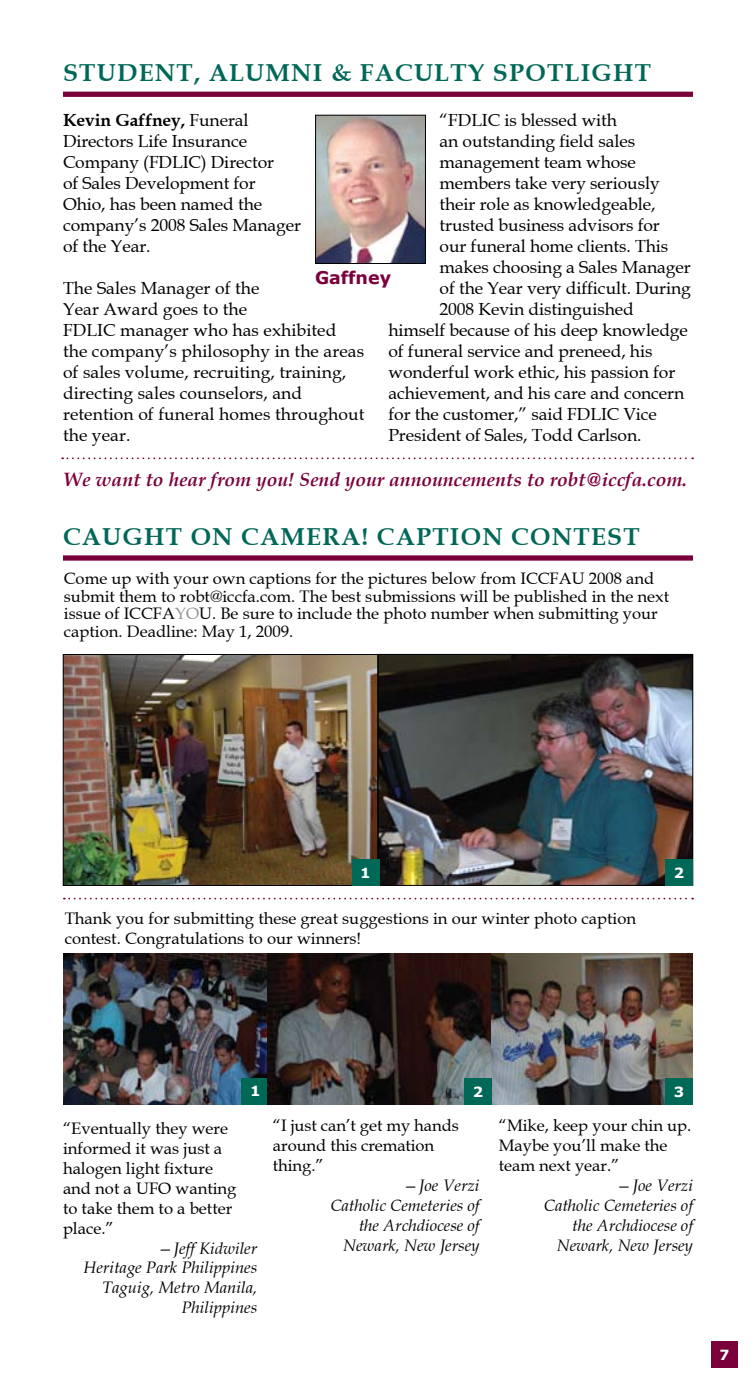
<style>
.page{position:relative;width:756px;height:1386px;background:#fff}
.page>*{position:absolute;margin:0;border:0;box-sizing:border-box;transform-origin:0 0}
.t1{font:700 24.5px "Book Antiqua";letter-spacing:.05em;color:#006857}
.t2{font:italic 700 19.25px "Book Antiqua";color:#7a003c}
.t3{font:17.5px/21px "Book Antiqua";letter-spacing:-.005em;color:#000}
.t4{font:700 17.5px "Verdana";color:#7a003c}
.t5{font:16.62px/19.9px "Book Antiqua";color:#000}
.t6{font:italic 16.62px/19.9px "Book Antiqua";color:#000;text-align:right}
.t7{font:700 14px "Verdana";color:#fff;scale:1.05 1}
.t8{font:700 14px "Verdana";color:#fff}
.s1{font-weight:700}
.s2{color:#939598}
</style>
<div class="page">
<div style="left:711px;top:1341px;width:27px;height:27px;background:#7a003c"></div>
<div style="left:63px;top:555px;width:630px;height:6px;background:#7a003c"></div>
<img style="left:63px;top:954px;width:630px;height:150px">
<div style="left:242px;top:1078px;width:27px;height:26px;background:#006857"></div>
<div style="left:464px;top:1078px;width:28px;height:26px;background:#006857"></div>
<div style="left:665px;top:1078px;width:28px;height:26px;background:#006857"></div>
<svg style="left:64px;top:898px;width:629px;height:2px"></svg>
<svg style="left:62px;top:457px;width:631px;height:2px"></svg>
<img style="left:317px;top:117px;width:107px;height:145px">
<div style="left:315px;top:115px;width:111px;height:149px;border:1px solid #000"></div>
<div style="left:63px;top:92px;width:630px;height:5px;background:#7a003c"></div>
<img style="left:65px;top:656px;width:626px;height:228px">
<div style="left:63px;top:654px;width:315px;height:232px;border:1px solid #000"></div>
<div style="left:378px;top:654px;width:315px;height:232px;border:1px solid #000"></div>
<div style="left:352px;top:859px;width:27px;height:26px;background:#006857"></div>
<div style="left:665px;top:859px;width:28px;height:27px;background:#006857"></div>
<h1 class="t1" style="left:63px;top:58px;width:37px">STUDENT</h1>
<h1 class="t1" style="left:194px;top:58px;width:34px">, ALU</h1>
<h1 class="t1" style="left:266px;top:58px;width:129px">MNI &amp; FACULTY</h1>
<h1 class="t1" style="left:493px;top:58px;width:17px">SPOTLI</h1>
<h1 class="t1" style="left:592px;top:58px;width:42px">GHT</h1>
<p class="t3" style="left:63px;top:110px;width:240px"><span class="s1">KEVIN GAFFNEY,</span> Funeral<br>Directors Life Insurance<br>Company (FDLIC) Director<br>of Sales Development for<br>Ohio, has been named the company’s 2008 Sales Manager of the Year.</p>
<p class="t3" style="left:63px;top:278px;width:303px">The Sales Manager of the<br>Year Award goes to the<br>FDLIC manager who has exhibited the company’s philosophy in the areas of sales volume, recruiting, training, directing sales counselors, and retention of funeral homes throughout the year.</p>
<p class="t3" style="left:440px;top:110px;width:179px">“FDLIC is blessed with</p>
<p class="t3" style="left:440px;top:131px;width:197px">an outstanding field sales</p>
<p class="t3" style="left:440px;top:152px;width:198px">management team whose</p>
<p class="t3" style="left:440px;top:173px;width:222px">members take very seriously</p>
<p class="t3" style="left:440px;top:194px;width:217px">their role as knowledgeable,</p>
<p class="t3" style="left:440px;top:215px;width:222px">trusted business advisors for</p>
<p class="t3" style="left:440px;top:236px;width:230px">our funeral home clients. This</p>
<p class="t3" style="left:440px;top:257px;width:253px">makes choosing a Sales Manager</p>
<p class="t3" style="left:440px;top:278px;width:253px">of the Year very difficult. During</p>
<p class="t3" style="left:440px;top:299px;width:196px">2008 Kevin distinguished</p>
<p class="t3" style="left:388px;top:320px;width:301px">himself because of his deep knowledge</p>
<p class="t3" style="left:388px;top:341px;width:265px">of funeral service and preneed, his</p>
<p class="t3" style="left:388px;top:362px;width:288px">wonderful work ethic, his passion for</p>
<p class="t3" style="left:388px;top:383px;width:297px">achievement, and his care and concern</p>
<p class="t3" style="left:388px;top:404px;width:270px">for the customer,” said FDLIC Vice</p>
<p class="t3" style="left:388px;top:425px;width:254px">President of Sales, Todd Carlson.</p>
<p class="t2" style="left:63px;top:468px;width:626px">We want to hear from you! Send your announcements to robt@iccfa.com.</p>
<p class="t4" style="left:315px;top:266px;width:78px">Gaffney</p>
<h1 class="t1" style="left:63px;top:522px;width:578px">CAUGHT ON CAMERA! CAPTION CONTEST</h1>
<p class="t5" style="left:64px;top:570px;width:607px;line-height:17.5px">Come up with your own captions for the pictures below from ICCFAU 2008 and submit them to robt@iccfa.com. The best submissions will be published in the next issue of ICCFA<span class="s2">YO</span>U. Be sure to include the photo number when submitting your caption. Deadline: May 1, 2009.</p>
<p class="t7" style="left:360px;top:863px;width:11px">1</p>
<p class="t7" style="left:674px;top:864px;width:11px">2</p>
<p class="t5" style="left:65px;top:908px;width:573px">Thank you for submitting these great suggestions in our winter photo caption contest. Congratulations to our winners!</p>
<p class="t7" style="left:250px;top:1082px;width:11px">1</p>
<p class="t7" style="left:473px;top:1082px;width:11px">2</p>
<p class="t7" style="left:674px;top:1082px;width:11px">3</p>
<p class="t5" style="left:63px;top:1118px;width:175px">“Eventually they were informed it was just a halogen light fixture and not a UFO wanting to take them to a better place.”</p>
<p class="t6" style="left:84px;top:1238px;width:175px">—Jeff Kidwiler<br>Heritage Park Philippines<br>Taguig, Metro Manila,<br>Philippines</p>
<p class="t5" style="left:273px;top:1116px;width:187px">“I just can’t get my hands around this cremation thing.”</p>
<p class="t6" style="left:330px;top:1176px;width:151px">—Joe Verzi<br>Catholic Cemeteries of the Archdiocese of<br>Newark, New Jersey</p>
<p class="t5" style="left:499px;top:1116px;width:194px">“Mike, keep your chin up.<br>Maybe you’ll make the team next year.”</p>
<p class="t6" style="left:544px;top:1176px;width:151px">—Joe Verzi<br>Catholic Cemeteries of the Archdiocese of<br>Newark, New Jersey</p>
<p class="t8" style="left:720px;top:1346px;width:11px">7</p>
</div>
